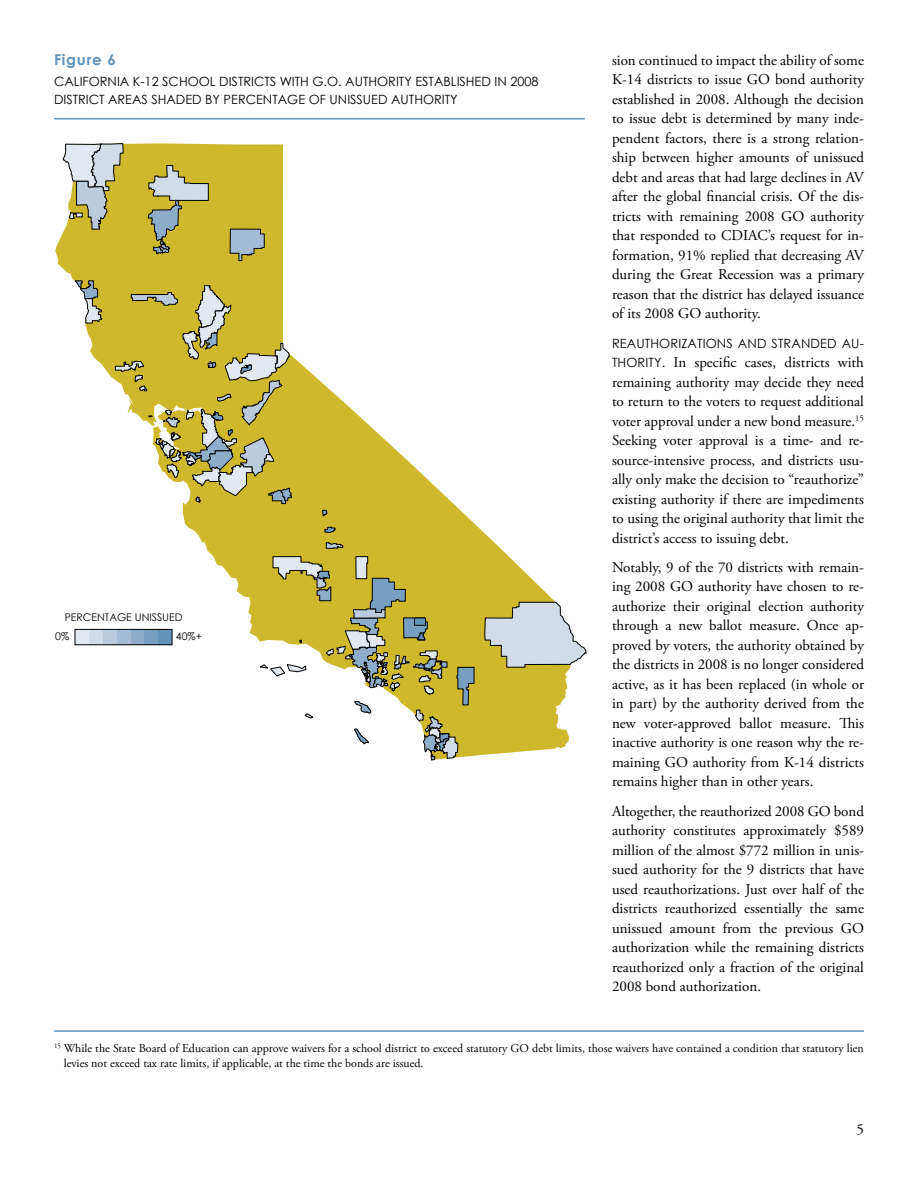
<style>
.page{position:relative;width:918px;height:1188px;background:#fff}
.page>*{position:absolute;margin:0;border:0;box-sizing:border-box;transform-origin:0 0}
.M_Body{font:15px/19.5px "Adobe Garamond Pro";color:#000;text-align:justify}
.M_Figure{font:700 15px "Century Gothic";letter-spacing:.05em;color:#6193ba}
.M_Figure_Name_with_R{font:12.75px/18px "Century Gothic";color:#000}
.M_Body-2{font:12.75px "Century Gothic";letter-spacing:.01em;color:#000}
.M_Footnote{font:12px/14.4px "Adobe Garamond Pro";color:#000}
.t1{font:10.5px/19.4px "Century Gothic";color:#000}
.s1{font-family:"Century Gothic";font-size:12.75px}
</style>
<div class="page">
<hr style="left:54px;top:1030px;width:810px;height:2px;background:#6193ba">
<hr style="left:54px;top:118px;width:531px;height:1px;background:#6193ba">
<svg style="left:55px;top:143px;width:515px;height:613px"></svg>
<svg style="left:326px;top:542px;width:18px;height:7px"></svg>
<svg style="left:322px;top:510px;width:6px;height:7px"></svg>
<svg style="left:324px;top:526px;width:12px;height:7px"></svg>
<svg style="left:147px;top:165px;width:62px;height:89px;background:#b8af5f"></svg>
<svg style="left:484px;top:601px;width:103px;height:67px;background:#ced1c1"></svg>
<svg style="left:74px;top:280px;width:28px;height:44px"></svg>
<svg style="left:229px;top:228px;width:36px;height:33px"></svg>
<svg style="left:258px;top:556px;width:217px;height:205px"></svg>
<svg style="left:62px;top:143px;width:62px;height:87px;background:#c3c19b"></svg>
<svg style="left:115px;top:285px;width:177px;height:222px"></svg>
<div style="left:158px;top:629px;width:14px;height:15px;background:#6193ba"></div>
<div style="left:75px;top:629px;width:14px;height:15px;background:#e2e8f0"></div>
<div style="left:144px;top:629px;width:14px;height:15px;background:#779fc2"></div>
<div style="left:130px;top:629px;width:14px;height:15px;background:#8dadcb"></div>
<div style="left:117px;top:629px;width:13px;height:15px;background:#a3bbd4"></div>
<div style="left:103px;top:629px;width:14px;height:15px;background:#bacbde"></div>
<div style="left:89px;top:629px;width:14px;height:15px;background:#d2dce8"></div>
<div style="left:75px;top:629px;width:97px;height:16px;border:1px solid #000"></div>
<p class="M_Figure" style="left:54px;top:48px;width:63px">Figure 6</p>
<p class="M_Figure_Name_with_R" style="left:54px;top:73px;width:486px">CALIFORNIA K-12 SCHOOL DISTRICTS WITH G.O. AUTHORITY ESTABLISHED IN 2008<br>DISTRICT AREAS SHADED BY PERCENTAGE OF UNISSUED AUTHORITY</p>
<p class="t1" style="left:55px;top:607px;width:129px;text-indent:9px">PERCENTAGE UNISSUED<br>0%</p>
<p class="t1" style="left:176px;top:627px;width:28px">40%+</p>
<p class="M_Body" style="left:612px;top:51px;width:254px">sion continued to impact the ability of some K-14 districts to issue GO bond authority established in 2008. Although the decision to issue debt is determined by many inde&shy;pendent factors, there is a strong relation&shy;ship between higher amounts of unissued debt and areas that had large declines in AV after the global financial crisis. Of the dis&shy;tricts with remaining 2008 GO authority that responded to CDIAC’s request for in&shy;formation, 91% replied that decreasing AV during the Great Recession was a primary reason that the district has delayed issuance of its 2008 GO authority.</p>
<p class="M_Body-2" style="left:612px;top:334px;width:253px">REAUTHORIZATIONS AND STRANDED AU-</p>
<p class="M_Body" style="left:612px;top:353px;width:254px"><span class="s1">THORITY.</span> In specific cases, districts with remaining authority may decide they need to return to the voters to request additional voter approval under a new bond measure.<sup>15<br></sup>Seeking voter approval is a time- and re&shy;source-intensive process, and districts usu&shy;ally only make the decision to “reauthorize” existing authority if there are impediments to using the original authority that limit the district’s access to issuing debt.</p>
<p class="M_Body" style="left:612px;top:558px;width:254px">Notably, 9 of the 70 districts with remain&shy;ing 2008 GO authority have chosen to re&shy;authorize their original election authority through a new ballot measure. Once ap&shy;proved by voters, the authority obtained by the districts in 2008 is no longer considered active, as it has been replaced (in whole or in part) by the authority derived from the new voter-approved ballot measure. This inactive authority is one reason why the re&shy;maining GO authority from K-14 districts remains higher than in other years.</p>
<p class="M_Body" style="left:612px;top:802px;width:254px">Altogether, the reauthorized 2008 GO bond authority constitutes approximately $589 million of the almost $772 million in unis&shy;sued authority for the 9 districts that have used reauthorizations. Just over half of the districts reauthorized essentially the same unissued amount from the previous GO authorization while the remaining districts reauthorized only a fraction of the original 2008 bond authorization.</p>
<p class="M_Footnote" style="left:64px;top:1042px;width:802px;text-indent:-10px"><sup>15</sup> While the State Board of Education can approve waivers for a school district to exceed statutory GO debt limits, those waivers have contained a condition that statutory lien levies not exceed tax rate limits, if applicable, at the time the bonds are issued.</p>
<p class="M_Body" style="left:856px;top:1120px;width:9px">5</p>
</div>
